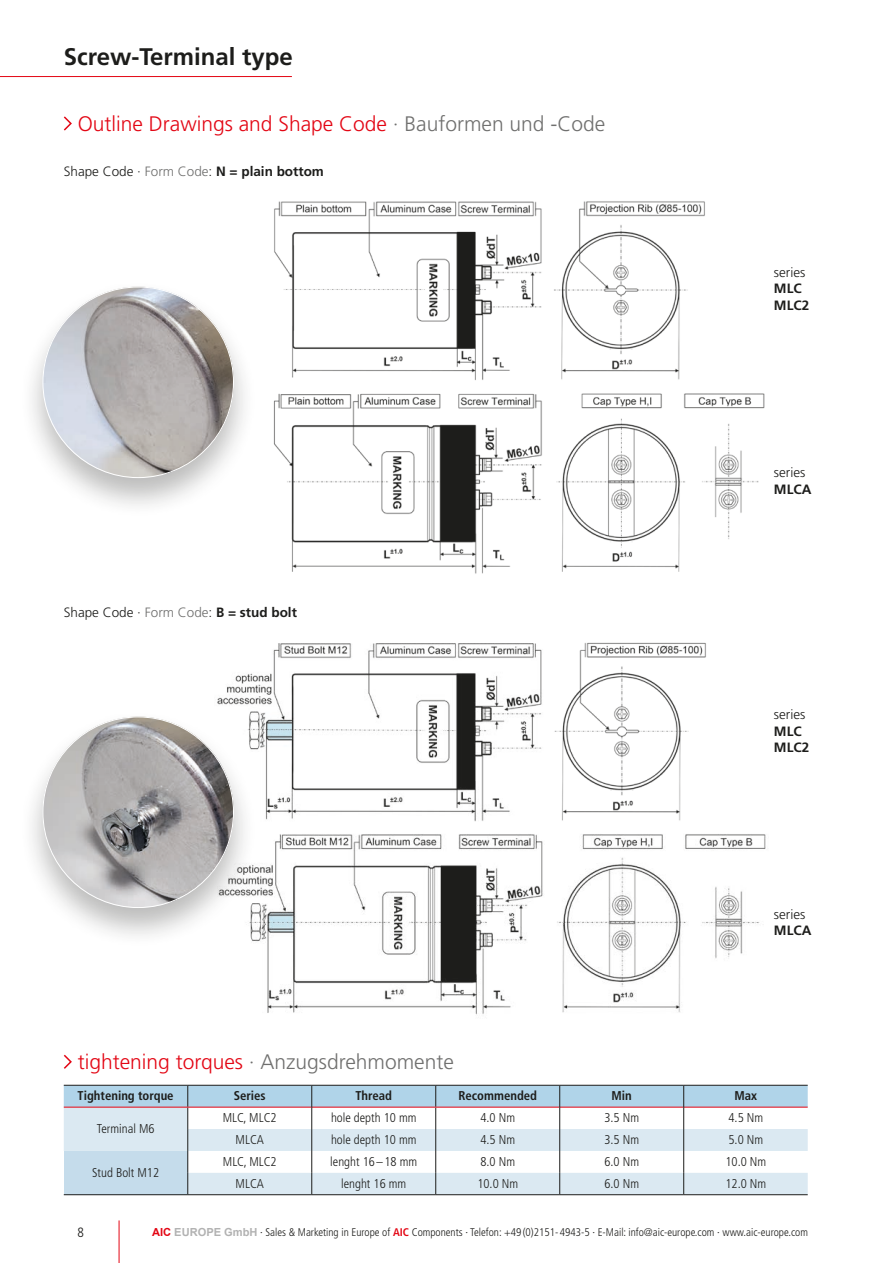
<style>
.page{position:relative;width:893px;height:1263px;background:#fff}
.page>*{position:absolute;margin:0;border:0;box-sizing:border-box;transform-origin:0 0}
.t1{font:700 24px "Frutiger LT Std";color:#1d1d1b}
.t2{font:300 21px "Frutiger LT Std";color:#e30614}
.t3{font:300 21px "Frutiger LT Std";color:#70706f}
.t4{font:700 13.5px/16.5px "Frutiger LT Std";color:#1d1d1b}
.t5{font:300 13.5px "Frutiger LT Std";color:#1d1d1b}
.t6{font:300 condensed 13.5px "Frutiger LT Std";color:#1d1d1b}
.t7{font:300 condensed 12.75px "Frutiger LT Std";color:#1d1d1b}
.t8{font:700 condensed 12.75px "Frutiger LT Std";color:#1d1d1b}
.t9{font:300 condensed 11.1px "Frutiger LT Std";color:#1d1d1b}
.s1{color:#70706f}
.s2{font-weight:300}
.s3{font-weight:300;color:#70706f}
.s4{font-weight:700}
.s5{color:#e30614}
.s6{font-family:"Arial";font-weight:700;font-stretch:normal;color:#e30614}
.s7{font-family:"Arial";font-weight:700;font-stretch:normal;color:#b2b2b2}
.s8{font-weight:700;color:#e30614}
</style>
<div class="page">
<hr style="left:119px;top:1220px;width:1px;height:43px;background:#e30614">
<svg style="left:63px;top:116px;width:9px;height:15px"></svg>
<hr style="left:0;top:76px;width:292px;height:1px;background:#e30614">
<img style="left:257px;top:834px;width:509px;height:181px">
<img style="left:217px;top:643px;width:325px;height:179px">
<img style="left:554px;top:642px;width:152px;height:179px">
<img style="left:274px;top:201px;width:268px;height:179px">
<img style="left:554px;top:201px;width:151px;height:179px">
<img style="left:273px;top:393px;width:269px;height:181px">
<img style="left:556px;top:393px;width:209px;height:179px">
<svg style="left:63px;top:1054px;width:9px;height:15px"></svg>
<hr style="left:188px;top:1194px;width:124px;height:1px;background:#1d1d1b">
<hr style="left:312px;top:1194px;width:124px;height:1px;background:#1d1d1b">
<hr style="left:436px;top:1194px;width:124px;height:1px;background:#1d1d1b">
<hr style="left:560px;top:1194px;width:124px;height:1px;background:#1d1d1b">
<hr style="left:684px;top:1194px;width:124px;height:1px;background:#1d1d1b">
<hr style="left:64px;top:1194px;width:124px;height:1px;background:#1d1d1b">
<svg style="left:64px;top:1085px;width:744px;height:109px"></svg>
<div style="left:19px;top:710px;width:238px;height:238px;background:#1d1d1b;opacity:.3"></div>
<img style="left:43px;top:716px;width:191px;height:192px;border-radius:96px">
<div style="left:19px;top:280px;width:238px;height:238px;background:#1d1d1b;opacity:.3"></div>
<img style="left:43px;top:287px;width:191px;height:191px;border-radius:96px">
<h1 class="t1" style="left:64px;top:42px;width:230px">Screw-Terminal type</h1>
<h2 class="t2" style="left:78px;top:111px;width:529px">Outline Drawings and Shape Code <span class="s1">· Bauformen und -Code</span></h2>
<p class="t4" style="left:64px;top:163px;width:262px"><span class="s2">Shape Code ·</span> <span class="s3">Form Code</span><span class="s2">:</span> N = plain bottom</p>
<p class="t5" style="left:774px;top:264px;width:33px">series</p>
<p class="t4" style="left:774px;top:280px;width:37px">MLC<br>MLC2</p>
<p class="t5" style="left:64px;top:605px;width:235px">Shape Code · <span class="s1">Form Code</span>: <span class="s4">B = stud bolt</span></p>
<p class="t5" style="left:774px;top:465px;width:33px">series</p>
<p class="t4" style="left:774px;top:481px;width:39px">MLCA</p>
<p class="t5" style="left:774px;top:707px;width:33px">series</p>
<p class="t4" style="left:774px;top:723px;width:37px">MLC<br>MLC2</p>
<p class="t5" style="left:774px;top:906px;width:33px">series</p>
<p class="t4" style="left:774px;top:922px;width:39px">MLCA</p>
<h2 class="t3" style="left:78px;top:1050px;width:378px"><span class="s5">tightening torques</span> · Anzugsdrehmomente</h2>
<p class="t8" style="left:78px;top:1088px;width:98px">Tightening torque</p>
<p class="t8" style="left:234px;top:1088px;width:34px">Series</p>
<p class="t8" style="left:355px;top:1088px;width:38px">Thread</p>
<p class="t8" style="left:458px;top:1088px;width:80px">Recommended</p>
<p class="t8" style="left:612px;top:1088px;width:22px">Min</p>
<p class="t8" style="left:734px;top:1088px;width:24px">Max</p>
<p class="t7" style="left:97px;top:1121px;width:59px">Terminal M6</p>
<p class="t7" style="left:223px;top:1110px;width:55px">MLC, MLC2</p>
<p class="t7" style="left:331px;top:1110px;width:87px">hole depth 10 mm</p>
<p class="t7" style="left:480px;top:1110px;width:36px">4.0 Nm</p>
<p class="t7" style="left:604px;top:1110px;width:36px">3.5 Nm</p>
<p class="t7" style="left:728px;top:1110px;width:36px">4.5 Nm</p>
<p class="t7" style="left:236px;top:1132px;width:30px">MLCA</p>
<p class="t7" style="left:331px;top:1132px;width:87px">hole depth 10 mm</p>
<p class="t7" style="left:480px;top:1132px;width:36px">4.5 Nm</p>
<p class="t7" style="left:604px;top:1132px;width:36px">3.5 Nm</p>
<p class="t7" style="left:728px;top:1132px;width:36px">5.0 Nm</p>
<p class="t7" style="left:92px;top:1165px;width:69px">Stud Bolt M12</p>
<p class="t7" style="left:223px;top:1154px;width:55px">MLC, MLC2</p>
<p class="t7" style="left:330px;top:1154px;width:88px">lenght 16– 18 mm</p>
<p class="t7" style="left:480px;top:1154px;width:36px">8.0 Nm</p>
<p class="t7" style="left:604px;top:1154px;width:36px">6.0 Nm</p>
<p class="t7" style="left:725px;top:1154px;width:42px">10.0 Nm</p>
<p class="t7" style="left:236px;top:1176px;width:30px">MLCA</p>
<p class="t7" style="left:341px;top:1176px;width:67px">lenght 16 mm</p>
<p class="t7" style="left:477px;top:1176px;width:42px">10.0 Nm</p>
<p class="t7" style="left:604px;top:1176px;width:36px">6.0 Nm</p>
<p class="t7" style="left:725px;top:1176px;width:42px">12.0 Nm</p>
<p class="t6" style="left:78px;top:1224px;width:8px">8</p>
<p class="t9" style="left:152px;top:1226px;width:657px"><span class="s6">AIC</span> <span class="s7">EUROPE GmbH</span> · Sales &amp; Marketing in Europe of <span class="s8">AIC</span> Components · Telefon: +49 (0)2151- 4943-5 · E-Mail: info@aic-europe.com · www.aic-europe.com</p>
</div>
